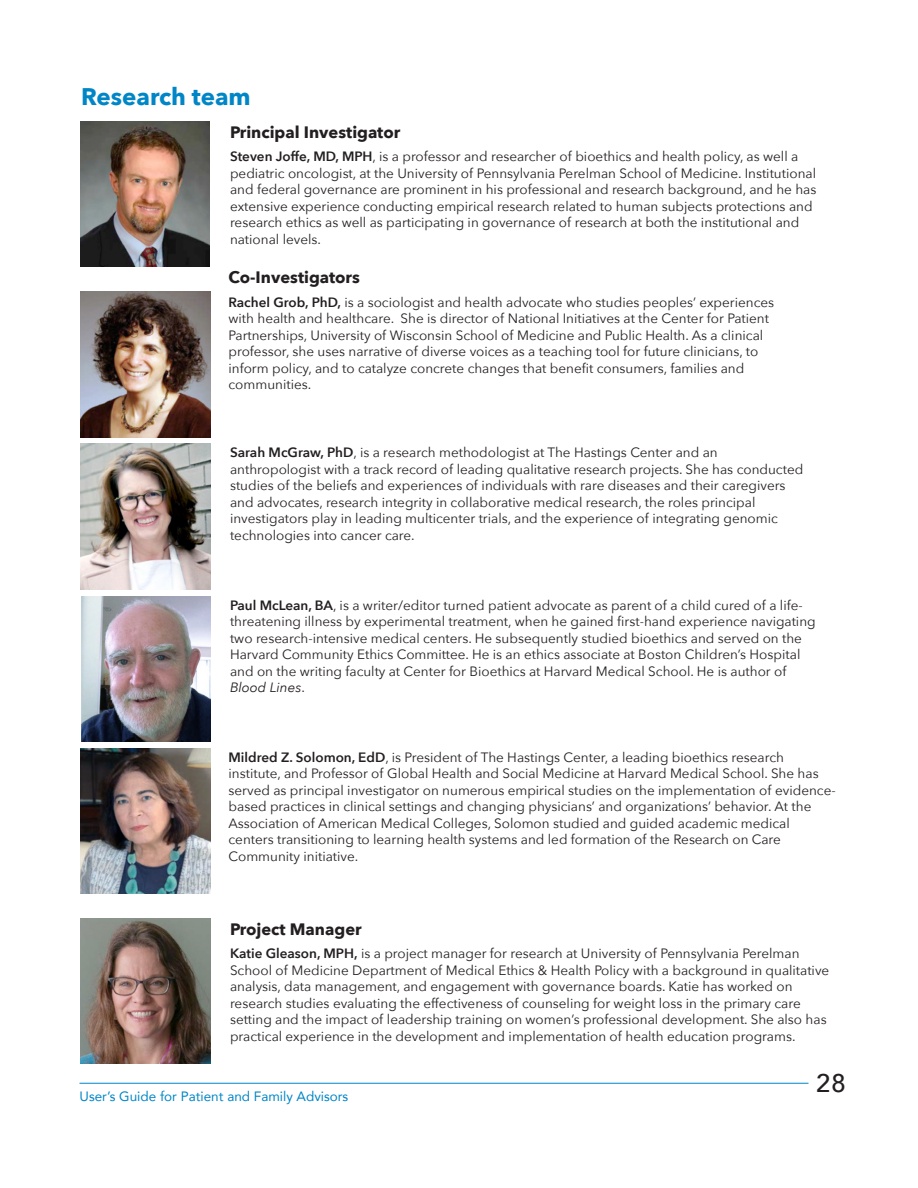
<style>
.page{position:relative;width:918px;height:1188px;background:#fff}
.page>*{position:absolute;margin:0;border:0;box-sizing:border-box;transform-origin:0 0}
.t1{font:500 25.5px "Avenir";color:#231f20}
.t2{font:700 24px "Avenir Next";color:#0086c6}
.t3{font:700 16.5px "Avenir Next";color:#231f20}
.t4{font:13.5px/16.5px "Avenir Next";color:#231f20}
.t5{font:13.5px "Avenir";color:#0086c6}
.s1{font-weight:600}
.s2{font-style:italic}
</style>
<div class="page">
<hr style="left:80px;top:1083px;width:728px;height:1px;background:#0086c6">
<img style="left:80px;top:121px;width:129px;height:146px">
<img style="left:81px;top:292px;width:129px;height:145px">
<img style="left:81px;top:444px;width:129px;height:145px">
<img style="left:81px;top:596px;width:129px;height:146px">
<img style="left:81px;top:748px;width:129px;height:146px">
<img style="left:81px;top:919px;width:129px;height:145px">
<p class="t2" style="left:81px;top:76px;width:171px">Research team</p>
<p class="t3" style="left:230px;top:118px;width:172px">Principal Investigator</p>
<p class="t4" style="left:230px;top:148px;width:588px"><span class="s1">Steven Joffe, MD, MPH</span>, is a professor and researcher of bioethics and health policy, as well a pediatric oncologist, at the University of Pennsylvania Perelman School of Medicine. Institutional and federal governance are prominent in his professional and research background, and he has extensive experience conducting empirical research related to human subjects protections and research ethics as well as participating in governance of research at both the institutional and national levels.</p>
<p class="t3" style="left:229px;top:263px;width:133px">Co-Investigators</p>
<p class="t4" style="left:229px;top:293px;width:547px"><span class="s1">Rachel Grob, PhD,</span> is a sociologist and health advocate who studies peoples’ experiences with health and healthcare. She is director of National Initiatives at the Center for Patient Partnerships, University of Wisconsin School of Medicine and Public Health. As a clinical professor, she uses narrative of diverse voices as a teaching tool for future clinicians, to inform policy, and to catalyze concrete changes that benefit consumers, families and communities.</p>
<p class="t4" style="left:230px;top:444px;width:575px"><span class="s1">Sarah McGraw, PhD</span>, is a research methodologist at The Hastings Center and an anthropologist with a track record of leading qualitative research projects. She has conducted studies of the beliefs and experiences of individuals with rare diseases and their caregivers and advocates, research integrity in collaborative medical research, the roles principal investigators play in leading multicenter trials, and the experience of integrating genomic technologies into cancer care.</p>
<p class="t4" style="left:230px;top:596px;width:587px"><span class="s1">Paul McLean, BA</span>, is a writer/editor turned patient advocate as parent of a child cured of a life&shy;threatening illness by experimental treatment, when he gained first-hand experience navigating two research-intensive medical centers. He subsequently studied bioethics and served on the Harvard Community Ethics Committee. He is an ethics associate at Boston Children’s Hospital and on the writing faculty at Center for Bioethics at Harvard Medical School. He is author of <span class="s2">Blood Lines</span>.</p>
<p class="t4" style="left:229px;top:748px;width:609px"><span class="s1">Mildred Z. Solomon, EdD</span>, is President of The Hastings Center, a leading bioethics research institute, and Professor of Global Health and Social Medicine at Harvard Medical School. She has served as principal investigator on numerous empirical studies on the implementation of evidence&shy;based practices in clinical settings and changing physicians’ and organizations’ behavior. At the Association of American Medical Colleges, Solomon studied and guided academic medical centers transitioning to learning health systems and led formation of the Research on Care Community initiative.</p>
<p class="t3" style="left:230px;top:915px;width:133px">Project Manager</p>
<p class="t4" style="left:230px;top:945px;width:601px"><span class="s1">Katie Gleason, MPH,</span> is a project manager for research at University of Pennsylvania Perelman School of Medicine Department of Medical Ethics &amp; Health Policy with a background in qualitative analysis, data management, and engagement with governance boards. Katie has worked on research studies evaluating the effectiveness of counseling for weight loss in the primary care setting and the impact of leadership training on women’s professional development. She also has practical experience in the development and implementation of health education programs.</p>
<p class="t5" style="left:80px;top:1086px;width:270px">User’s Guide for Patient and Family Advisors</p>
<h1 class="t1" style="left:816px;top:1061px;width:31px">28</h1>
</div>
